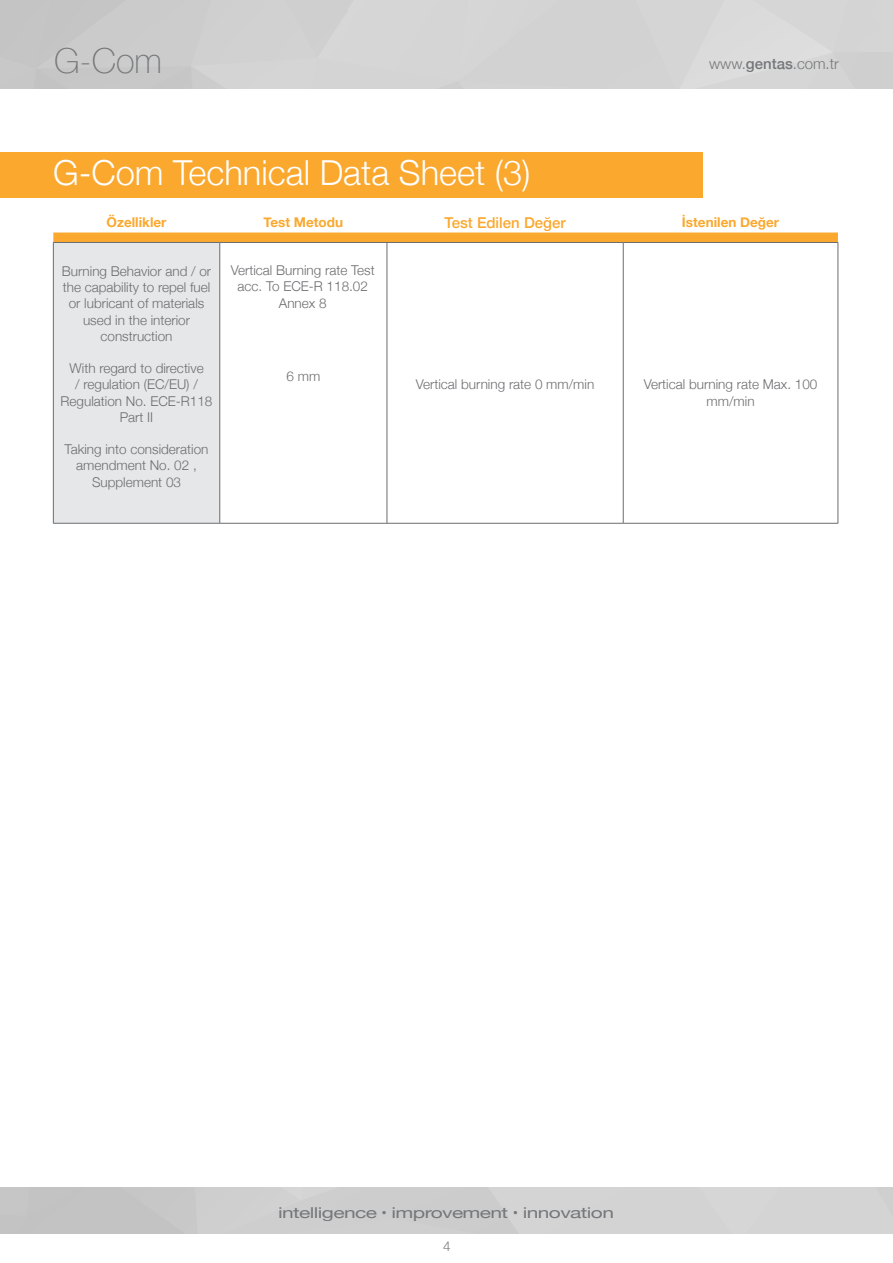
<style>
.page{position:relative;width:893px;height:1263px;background:#fff}
.page>*{position:absolute;margin:0;border:0;box-sizing:border-box;transform-origin:0 0}
.t1{font:300 34.5px "Helvetica Neue";color:#fff}
.t2{font:100 34.5px "Helvetica Neue";color:#75777a}
.t3{font:15px "Helvetica Neue";letter-spacing:-.03em;color:#75777a;scale:1.4 1}
.t4{font:300 15px "Helvetica Neue";color:#75777a}
.t5{font:500 15px "Helvetica Neue";color:#faa82e}
.t6{font:300 13.5px/16.2px "Helvetica Neue";color:#6c6d70;text-align:center}
.t7{font:700 13.5px "Helvetica Neue";color:#faa82e}
.t8{font:300 13.5px "Helvetica Neue";color:#75777a}
.s1{font-weight:500}
</style>
<div class="page">
<div style="left:0;top:152px;width:703px;height:46px;background:#faa82e"></div>
<svg style="left:53px;top:232px;width:785px;height:10px;background:#f9ac39"></svg>
<div style="left:53px;top:242px;width:167px;height:281px;background:#e6e7e9"></div>
<hr style="left:53px;top:242px;width:167px;height:1px;background:#6c6d70">
<hr style="left:53px;top:243px;width:1px;height:280px;background:#6c6d70">
<hr style="left:220px;top:242px;width:167px;height:1px;background:#6c6d70">
<hr style="left:220px;top:243px;width:1px;height:280px;background:#6c6d70">
<hr style="left:387px;top:242px;width:236px;height:1px;background:#6c6d70">
<hr style="left:387px;top:243px;width:1px;height:280px;background:#6c6d70">
<hr style="left:623px;top:242px;width:215px;height:1px;background:#6c6d70">
<hr style="left:623px;top:243px;width:1px;height:280px;background:#6c6d70">
<hr style="left:838px;top:243px;width:1px;height:280px;background:#6c6d70">
<hr style="left:53px;top:523px;width:167px;height:1px;background:#6c6d70">
<hr style="left:220px;top:523px;width:167px;height:1px;background:#6c6d70">
<hr style="left:387px;top:523px;width:236px;height:1px;background:#6c6d70">
<hr style="left:623px;top:523px;width:215px;height:1px;background:#6c6d70">
<h1 class="t2" style="left:54px;top:35px;width:109px">G-Com</h1>
<p class="t4" style="left:709px;top:51px;width:131px">www.<span class="s1">gentas</span>.com.tr</p>
<p class="t1" style="left:53px;top:145px;width:479px">G-Com Technical Data Sheet (3)</p>
<p class="t7" style="left:107px;top:211px;width:61px">Özellikler</p>
<p class="t7" style="left:264px;top:211px;width:81px">Test Metodu</p>
<p class="t5" style="left:444px;top:211px;width:123px">Test Edilen Değer</p>
<p class="t7" style="left:682px;top:211px;width:99px">İstenilen Değer</p>
<p class="t6" style="left:62px;top:262px;width:151px">Burning Behavior and / or the capability to repel fuel or lubricant of materials used in the interior construction</p>
<p class="t6" style="left:61px;top:359px;width:153px">With regard to directive<br>/ regulation (EC/EU) /<br>Regulation No. ECE-R118<br>Part II</p>
<p class="t6" style="left:65px;top:440px;width:145px">Taking into consideration amendment No. 02 ,<br>Supplement 03</p>
<p class="t6" style="left:231px;top:261px;width:145px">Vertical Burning rate Test acc. To ECE-R 118.02<br>Annex 8</p>
<p class="t6" style="left:286px;top:367px;width:35px">6 mm</p>
<p class="t6" style="left:416px;top:375px;width:180px">Vertical burning rate 0 mm/min</p>
<p class="t6" style="left:644px;top:375px;width:175px">Vertical burning rate Max. 100 mm/min</p>
<p class="t3" style="left:278px;top:1201px;width:241px">intelligence • improvement • innovation</p>
<p class="t8" style="left:443px;top:1235px;width:9px">4</p>
</div>
